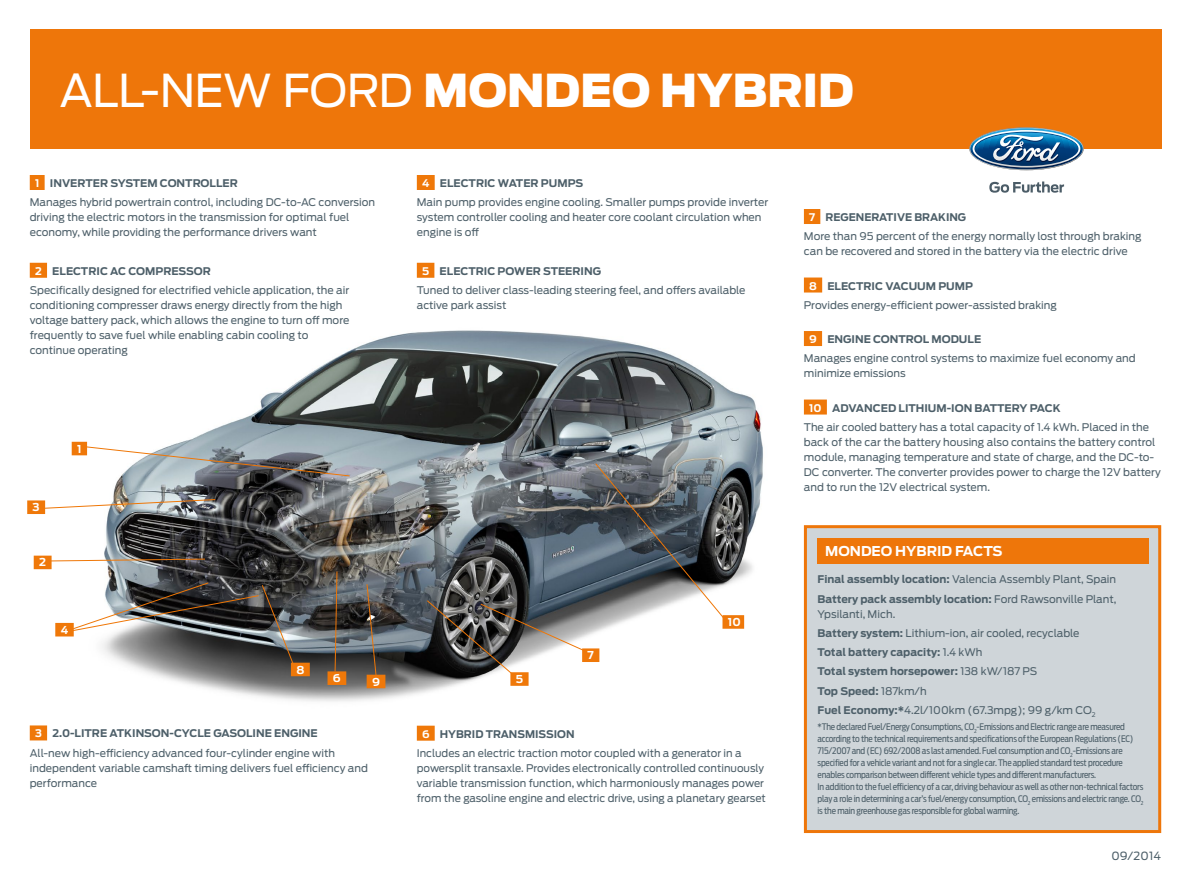
<style>
.page{position:relative;width:1191px;height:893px;background:#fff}
.page>*{position:absolute;margin:0;border:0;box-sizing:border-box;transform-origin:0 0}
.t1{font:900 45px "Ford Antenna";letter-spacing:-.01em;color:#fff}
.t2{font:700 13.5px "Ford Antenna";color:#fff}
.t3{font:11.25px "Ford Antenna";letter-spacing:.015em;color:#4d5f69}
.t4{font:700 10.8px "Ford Antenna";color:#fff}
.t5{font:10.5px/19.2px "Ford Antenna";color:#4d5f69}
.t6{font:700 10.5px/19.2px "Ford Antenna";color:#4d5f69}
.t7{font:9px/12px "Ford Antenna Cond";letter-spacing:-.02em;color:#4d5f69}
.s1{font-weight:400}
.s2{font-weight:700;color:#fff}
.s3{font-weight:700}
</style>
<div class="page">
<div style="left:30px;top:30px;width:1131px;height:119px;background:#ee760a"></div>
<img style="left:60px;top:330px;width:703px;height:372px">
<svg style="left:52px;top:558px;width:154px;height:4px"></svg>
<svg style="left:45px;top:499px;width:171px;height:10px"></svg>
<svg style="left:595px;top:463px;width:129px;height:156px;background:#666c71"></svg>
<svg style="left:85px;top:446px;width:265px;height:31px"></svg>
<svg style="left:72px;top:582px;width:222px;height:83px"></svg>
<svg style="left:334px;top:571px;width:4px;height:100px"></svg>
<svg style="left:366px;top:584px;width:11px;height:93px"></svg>
<svg style="left:426px;top:600px;width:158px;height:76px"></svg>
<div style="left:510px;top:672px;width:18px;height:14px;background:#ef7809"></div>
<div style="left:327px;top:671px;width:19px;height:14px;background:#ef7809"></div>
<div style="left:722px;top:615px;width:22px;height:14px;background:#ef7809"></div>
<div style="left:55px;top:623px;width:19px;height:13px;background:#ef7809"></div>
<div style="left:27px;top:500px;width:18px;height:14px;background:#ef7809"></div>
<div style="left:34px;top:556px;width:18px;height:13px;background:#ef7809"></div>
<div style="left:72px;top:442px;width:15px;height:13px;background:#ef7809"></div>
<div style="left:367px;top:675px;width:18px;height:13px;background:#ef7809"></div>
<div style="left:582px;top:648px;width:17px;height:14px;background:#ef7809"></div>
<div style="left:291px;top:663px;width:19px;height:13px;background:#ef7809"></div>
<img style="left:969px;top:127px;width:114px;height:43px">
<svg style="left:989px;top:181px;width:75px;height:12px"></svg>
<div style="left:805px;top:527px;width:354px;height:304px;background:#cfd5d9"></div>
<div style="left:804px;top:525px;width:357px;height:308px;border:3px solid #ee760a"></div>
<div style="left:816px;top:538px;width:332px;height:25px;background:#ee760a"></div>
<div style="left:30px;top:175px;width:15px;height:15px;background:#ef7809"></div>
<div style="left:30px;top:263px;width:17px;height:15px;background:#ef7809"></div>
<div style="left:417px;top:175px;width:18px;height:15px;background:#ef7809"></div>
<div style="left:417px;top:263px;width:17px;height:15px;background:#ef7809"></div>
<div style="left:804px;top:209px;width:16px;height:15px;background:#ef7809"></div>
<div style="left:804px;top:278px;width:18px;height:15px;background:#ef7809"></div>
<div style="left:804px;top:331px;width:18px;height:15px;background:#ef7809"></div>
<div style="left:804px;top:400px;width:23px;height:15px;background:#ef7809"></div>
<div style="left:30px;top:725px;width:17px;height:15px;background:#ef7809"></div>
<div style="left:417px;top:726px;width:18px;height:15px;background:#ef7809"></div>
<h1 class="t1" style="left:60px;top:49px;width:796px"><span class="s1">ALL-NEW FORD</span> MONDEO HYBRID</h1>
<p class="t5" style="left:30px;top:172px;width:347px;text-indent:5px"><span class="s2">1</span> <span class="s3">INVERTER SYSTEM CONTROLLER<br></span>Manages hybrid powertrain control, including DC-to-AC conversion</p>
<p class="t5" style="left:30px;top:209px;width:321px;line-height:15px">driving the electric motors in the transmission for optimal fuel economy, while providing the performance drivers want</p>
<p class="t5" style="left:30px;top:260px;width:321px;text-indent:5px"><span class="s2">2</span> <span class="s3">ELECTRIC AC COMPRESSOR<br></span>Specifically designed for electrified vehicle application, the air</p>
<p class="t5" style="left:30px;top:296px;width:321px;line-height:15px">conditioning compresser draws energy directly from the high voltage battery pack, which allows the engine to turn off more frequently to save fuel while enabling cabin cooling to continue operating</p>
<p class="t4" style="left:33px;top:498px;width:9px">3</p>
<p class="t4" style="left:39px;top:553px;width:8px">2</p>
<p class="t4" style="left:77px;top:439px;width:6px">1</p>
<p class="t4" style="left:61px;top:620px;width:9px">4</p>
<p class="t5" style="left:417px;top:172px;width:353px;text-indent:5px"><span class="s2">4</span> <span class="s3">ELECTRIC WATER PUMPS<br></span>Main pump provides engine cooling. Smaller pumps provide inverter</p>
<p class="t5" style="left:417px;top:209px;width:346px;line-height:15px">system controller cooling and heater core coolant circulation when engine is off</p>
<p class="t5" style="left:417px;top:260px;width:330px;text-indent:5px"><span class="s2">5</span> <span class="s3">ELECTRIC POWER STEERING<br></span>Tuned to deliver class-leading steering feel, and offers available</p>
<p class="t5" style="left:417px;top:294px;width:91px">active park assist</p>
<p class="t4" style="left:587px;top:646px;width:8px">7</p>
<p class="t4" style="left:728px;top:612px;width:14px">10</p>
<p class="t4" style="left:296px;top:660px;width:10px">8</p>
<p class="t4" style="left:333px;top:669px;width:9px">6</p>
<p class="t4" style="left:516px;top:669px;width:9px">5</p>
<p class="t4" style="left:372px;top:672px;width:9px">9</p>
<p class="t5" style="left:30px;top:723px;width:307px;text-indent:5px"><span class="s2">3</span> <span class="s3">2.0-LITRE ATKINSON-CYCLE GASOLINE ENGINE<br></span>All-new high-efficiency advanced four-cylinder engine with</p>
<p class="t5" style="left:30px;top:759px;width:340px;line-height:15px">independent variable camshaft timing delivers fuel efficiency and performance</p>
<p class="t5" style="left:417px;top:723px;width:326px;text-indent:5px"><span class="s2">6</span> <span class="s3">HYBRID TRANSMISSION<br></span>Includes an electric traction motor coupled with a generator in a</p>
<p class="t5" style="left:417px;top:759px;width:350px;line-height:15px">powersplit transaxle. Provides electronically controlled continuously variable transmission function, which harmoniously manages power from the gasoline engine and electric drive, using a planetary gearset</p>
<p class="t5" style="left:804px;top:206px;width:339px;text-indent:5px"><span class="s2">7</span> <span class="s3">REGENERATIVE BRAKING<br></span>More than 95 percent of the energy normally lost through braking</p>
<p class="t5" style="left:804px;top:241px;width:325px">can be recovered and stored in the battery via the electric drive</p>
<p class="t5" style="left:804px;top:275px;width:254px;text-indent:5px"><span class="s2">8</span> <span class="s3">ELECTRIC VACUUM PUMP<br></span>Provides energy-efficient power-assisted braking</p>
<p class="t5" style="left:804px;top:328px;width:333px;text-indent:5px"><span class="s2">9</span> <span class="s3">ENGINE CONTROL MODULE<br></span>Manages engine control systems to maximize fuel economy and</p>
<p class="t5" style="left:804px;top:363px;width:103px">minimize emissions</p>
<p class="t5" style="left:804px;top:397px;width:347px;text-indent:5px"><span class="s2">10</span> <span class="s3">ADVANCED LITHIUM-ION BATTERY PACK<br></span>The air cooled battery has a total capacity of 1.4 kWh. Placed in the</p>
<p class="t5" style="left:804px;top:433px;width:358px;line-height:15px">back of the car the battery housing also contains the battery control module, managing temperature and state of charge, and the DC-to-DC converter. The converter provides power to charge the 12V battery and to run the 12V electrical system.</p>
<p class="t2" style="left:825px;top:539px;width:179px">MONDEO HYBRID FACTS</p>
<p class="t6" style="left:817px;top:569px;width:300px">Final assembly location: <span class="s1">Valencia Assembly Plant, Spain<br></span>Battery pack assembly location: <span class="s1">Ford Rawsonville Plant,</span></p>
<p class="t5" style="left:817px;top:603px;width:279px">Ypsilanti, Mich.<br><span class="s3">Battery system:</span> Lithium-ion, air cooled, recyclable <span class="s3">Total battery capacity:</span> 1.4 kWh<br><span class="s3">Total system horsepower:</span> 138 kW/187 PS<br><span class="s3">Top Speed:</span> 187km/h<br><span class="s3">Fuel Economy:*</span>4.2l/100km (67.3mpg); 99 g/km CO<sub>2</sub></p>
<p class="t7" style="left:817px;top:720px;width:327px">*The declared Fuel/Energy Consumptions, CO<sub>2</sub>-Emissions and Electric range are measured according to the technical requirements and specifications of the European Regulations (EC)<br>715/2007 and (EC) 692/2008 as last amended. Fuel consumption and CO<sub>2</sub>-Emissions are specified for a vehicle variant and not for a single car. The applied standard test procedure enables comparison between different vehicle types and different manufacturers.<br>In addition to the fuel efficiency of a car, driving behaviour as well as other non-technical factors play a role in determining a car’s fuel/energy consumption, CO<sub>2</sub> emissions and electric range. CO<sub>2 </sub>is the main greenhouse gas responsible for global warming.</p>
<p class="t3" style="left:1111px;top:846px;width:51px">09/2014</p>
</div>
